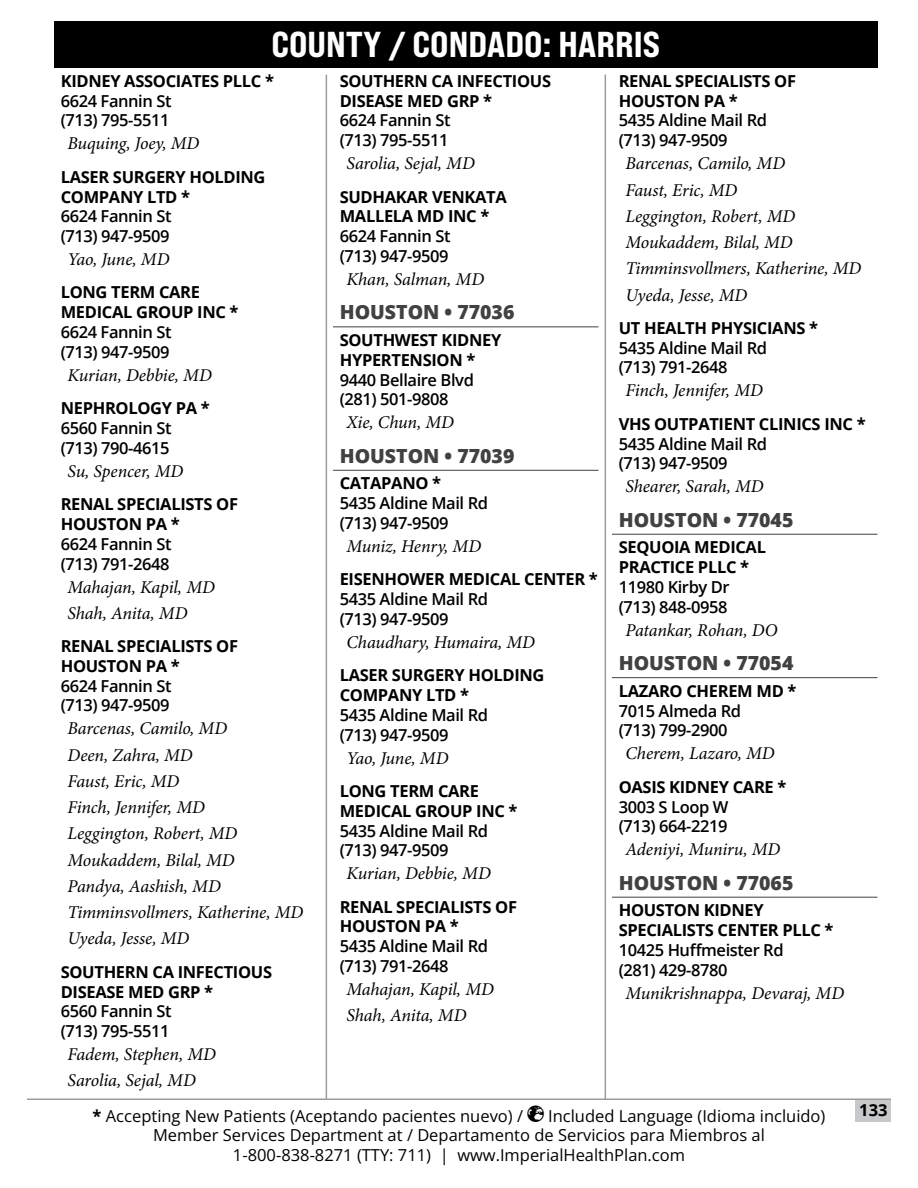
<style>
.page{position:relative;width:918px;height:1188px;background:#fff}
.page>*{position:absolute;margin:0;border:0;box-sizing:border-box;transform-origin:0 0}
.t1{font:36px "Bebas Neue Pro Exp Eb";color:#fff}
.City{font:800 19.5px "Open Sans";color:#414042}
.Pro{font:italic 18px "Minion Pro";letter-spacing:-.005em;color:#000}
.Location{font:600 16.5px/19.8px "Open Sans";letter-spacing:-.025em;color:#000}
.Group{font:700 16.5px/19.8px "Open Sans";letter-spacing:-.02em;color:#000}
.t2{font:16.5px "Open Sans";color:#000}
.s1{font-weight:700}
</style>
<div class="page">
<div style="left:54px;top:21px;width:824px;height:46px;background:#000"></div>
<div style="left:856px;top:1100px;width:35px;height:21px;background:#c7c8ca"></div>
<hr style="left:27px;top:1098px;width:864px;height:2px;background:#000">
<hr style="left:326px;top:75px;width:1px;height:1023px;background:#000">
<hr style="left:605px;top:75px;width:1px;height:1023px;background:#000">
<hr style="left:333px;top:326px;width:265px;height:1px;background:#414042">
<hr style="left:333px;top:470px;width:265px;height:1px;background:#414042">
<hr style="left:612px;top:534px;width:266px;height:1px;background:#414042">
<hr style="left:612px;top:677px;width:266px;height:1px;background:#414042">
<hr style="left:612px;top:897px;width:266px;height:1px;background:#414042">
<h1 class="t1" style="left:271px;top:22px;width:390px">COUNTY / CONDADO: HARRIS</h1>
<p class="Group" style="left:61px;top:71px;width:215px">KIDNEY ASSOCIATES PLLC *</p>
<p class="Location" style="left:61px;top:90px;width:112px">6624 Fannin St (713) 795-5511</p>
<p class="Pro" style="left:68px;top:131px;width:133px">Buquing, Joey, MD</p>
<p class="Group" style="left:61px;top:166px;width:206px">LASER SURGERY HOLDING<br>COMPANY LTD *</p>
<p class="Location" style="left:61px;top:206px;width:112px">6624 Fannin St (713) 947-9509</p>
<p class="Pro" style="left:68px;top:247px;width:103px">Yao, June, MD</p>
<p class="Group" style="left:61px;top:282px;width:179px">LONG TERM CARE<br>MEDICAL GROUP INC *</p>
<p class="Location" style="left:61px;top:322px;width:112px">6624 Fannin St (713) 947-9509</p>
<p class="Pro" style="left:68px;top:363px;width:146px">Kurian, Debbie, MD</p>
<p class="Group" style="left:61px;top:398px;width:151px">NEPHROLOGY PA *</p>
<p class="Location" style="left:61px;top:418px;width:112px">6560 Fannin St (713) 790-4615</p>
<p class="Pro" style="left:68px;top:459px;width:117px">Su, Spencer, MD</p>
<p class="Group" style="left:61px;top:494px;width:179px">RENAL SPECIALISTS OF<br>HOUSTON PA *</p>
<p class="Location" style="left:61px;top:533px;width:112px">6624 Fannin St (713) 791-2648</p>
<p class="Pro" style="left:68px;top:574px;width:149px">Mahajan, Kapil, MD</p>
<p class="Pro" style="left:68px;top:601px;width:121px">Shah, Anita, MD</p>
<p class="Group" style="left:61px;top:636px;width:179px">RENAL SPECIALISTS OF<br>HOUSTON PA *</p>
<p class="Location" style="left:61px;top:675px;width:112px">6624 Fannin St (713) 947-9509</p>
<p class="Pro" style="left:68px;top:716px;width:161px">Barcenas, Camilo, MD</p>
<p class="Pro" style="left:68px;top:743px;width:127px">Deen, Zahra, MD</p>
<p class="Pro" style="left:68px;top:769px;width:113px">Faust, Eric, MD</p>
<p class="Pro" style="left:68px;top:795px;width:139px">Finch, Jennifer, MD</p>
<p class="Pro" style="left:68px;top:821px;width:171px">Leggington, Robert, MD</p>
<p class="Pro" style="left:68px;top:848px;width:169px">Moukaddem, Bilal, MD</p>
<p class="Pro" style="left:68px;top:874px;width:155px">Pandya, Aashish, MD</p>
<p class="Pro" style="left:68px;top:900px;width:237px">Timminsvollmers, Katherine, MD</p>
<p class="Pro" style="left:68px;top:926px;width:123px">Uyeda, Jesse, MD</p>
<p class="Group" style="left:61px;top:961px;width:213px">SOUTHERN CA INFECTIOUS<br>DISEASE MED GRP *</p>
<p class="Location" style="left:61px;top:1001px;width:112px">6560 Fannin St (713) 795-5511</p>
<p class="Pro" style="left:68px;top:1042px;width:150px">Fadem, Stephen, MD</p>
<p class="Pro" style="left:68px;top:1068px;width:130px">Sarolia, Sejal, MD</p>
<p class="Group" style="left:340px;top:71px;width:213px">SOUTHERN CA INFECTIOUS<br>DISEASE MED GRP *</p>
<p class="Location" style="left:340px;top:110px;width:112px">6624 Fannin St (713) 795-5511</p>
<p class="Pro" style="left:346px;top:151px;width:130px">Sarolia, Sejal, MD</p>
<p class="Group" style="left:340px;top:186px;width:169px">SUDHAKAR VENKATA<br>MALLELA MD INC *</p>
<p class="Location" style="left:340px;top:226px;width:112px">6624 Fannin St (713) 947-9509</p>
<p class="Pro" style="left:346px;top:267px;width:139px">Khan, Salman, MD</p>
<h4 class="City" style="left:340px;top:298px;width:176px">HOUSTON • 77036</h4>
<p class="Group" style="left:340px;top:330px;width:163px">SOUTHWEST KIDNEY<br>HYPERTENSION *</p>
<p class="Location" style="left:340px;top:369px;width:136px">9440 Bellaire Blvd (281) 501-9808</p>
<p class="Pro" style="left:346px;top:410px;width:109px">Xie, Chun, MD</p>
<h4 class="City" style="left:340px;top:441px;width:176px">HOUSTON • 77039</h4>
<p class="Group" style="left:340px;top:473px;width:103px">CATAPANO *</p>
<p class="Location" style="left:340px;top:493px;width:150px">5435 Aldine Mail Rd (713) 947-9509</p>
<p class="Pro" style="left:346px;top:534px;width:136px">Muniz, Henry, MD</p>
<p class="Group" style="left:340px;top:569px;width:260px">EISENHOWER MEDICAL CENTER *</p>
<p class="Location" style="left:340px;top:589px;width:150px">5435 Aldine Mail Rd (713) 947-9509</p>
<p class="Pro" style="left:346px;top:630px;width:190px">Chaudhary, Humaira, MD</p>
<p class="Group" style="left:340px;top:665px;width:206px">LASER SURGERY HOLDING<br>COMPANY LTD *</p>
<p class="Location" style="left:340px;top:705px;width:150px">5435 Aldine Mail Rd (713) 947-9509</p>
<p class="Pro" style="left:346px;top:746px;width:103px">Yao, June, MD</p>
<p class="Group" style="left:340px;top:781px;width:179px">LONG TERM CARE<br>MEDICAL GROUP INC *</p>
<p class="Location" style="left:340px;top:820px;width:150px">5435 Aldine Mail Rd (713) 947-9509</p>
<p class="Pro" style="left:346px;top:861px;width:146px">Kurian, Debbie, MD</p>
<p class="Group" style="left:340px;top:896px;width:179px">RENAL SPECIALISTS OF<br>HOUSTON PA *</p>
<p class="Location" style="left:340px;top:936px;width:150px">5435 Aldine Mail Rd (713) 791-2648</p>
<p class="Pro" style="left:346px;top:977px;width:149px">Mahajan, Kapil, MD</p>
<p class="Pro" style="left:346px;top:1003px;width:121px">Shah, Anita, MD</p>
<p class="Group" style="left:619px;top:71px;width:179px">RENAL SPECIALISTS OF<br>HOUSTON PA *</p>
<p class="Location" style="left:619px;top:110px;width:150px">5435 Aldine Mail Rd (713) 947-9509</p>
<p class="Pro" style="left:626px;top:151px;width:161px">Barcenas, Camilo, MD</p>
<p class="Pro" style="left:626px;top:177px;width:113px">Faust, Eric, MD</p>
<p class="Pro" style="left:626px;top:204px;width:171px">Leggington, Robert, MD</p>
<p class="Pro" style="left:626px;top:230px;width:169px">Moukaddem, Bilal, MD</p>
<p class="Pro" style="left:626px;top:256px;width:237px">Timminsvollmers, Katherine, MD</p>
<p class="Pro" style="left:626px;top:282px;width:123px">Uyeda, Jesse, MD</p>
<p class="Group" style="left:619px;top:318px;width:201px">UT HEALTH PHYSICIANS *</p>
<p class="Location" style="left:619px;top:337px;width:150px">5435 Aldine Mail Rd (713) 791-2648</p>
<p class="Pro" style="left:626px;top:378px;width:139px">Finch, Jennifer, MD</p>
<p class="Group" style="left:619px;top:413px;width:248px">VHS OUTPATIENT CLINICS INC *</p>
<p class="Location" style="left:619px;top:433px;width:150px">5435 Aldine Mail Rd (713) 947-9509</p>
<p class="Pro" style="left:626px;top:474px;width:140px">Shearer, Sarah, MD</p>
<h4 class="City" style="left:619px;top:505px;width:176px">HOUSTON • 77045</h4>
<p class="Group" style="left:619px;top:537px;width:149px">SEQUOIA MEDICAL<br>PRACTICE PLLC *</p>
<p class="Location" style="left:619px;top:577px;width:112px">11980 Kirby Dr (713) 848-0958</p>
<p class="Pro" style="left:626px;top:618px;width:154px">Patankar, Rohan, DO</p>
<h4 class="City" style="left:619px;top:648px;width:176px">HOUSTON • 77054</h4>
<p class="Group" style="left:619px;top:681px;width:179px">LAZARO CHEREM MD *</p>
<p class="Location" style="left:619px;top:700px;width:124px">7015 Almeda Rd (713) 799-2900</p>
<p class="Pro" style="left:626px;top:741px;width:151px">Cherem, Lazaro, MD</p>
<p class="Group" style="left:619px;top:776px;width:169px">OASIS KIDNEY CARE *</p>
<p class="Location" style="left:619px;top:796px;width:111px">3003 S Loop W (713) 664-2219</p>
<p class="Pro" style="left:626px;top:837px;width:156px">Adeniyi, Muniru, MD</p>
<h4 class="City" style="left:619px;top:868px;width:176px">HOUSTON • 77065</h4>
<p class="Group" style="left:619px;top:900px;width:216px">HOUSTON KIDNEY<br>SPECIALISTS CENTER PLLC *</p>
<p class="Location" style="left:619px;top:940px;width:166px">10425 Huffmeister Rd (281) 429-8780</p>
<p class="Pro" style="left:626px;top:981px;width:220px">Munikrishnappa, Devaraj, MD</p>
<p class="t2" style="left:93px;top:1104px;width:432px"><span class="s1">*</span> Accepting New Patients (Aceptando pacientes nuevo) /</p>
<p class="t2" style="left:548px;top:1104px;width:279px">Included Language (Idioma incluido)</p>
<p class="t2" style="left:153px;top:1124px;width:613px">Member Services Department at / Departamento de Servicios para Miembros al</p>
<p class="t2" style="left:233px;top:1143px;width:454px">1-800-838-8271 (TTY: 711) | www.ImperialHealthPlan.com</p>
<p class="Group" style="left:859px;top:1100px;width:30px">133</p>
</div>
